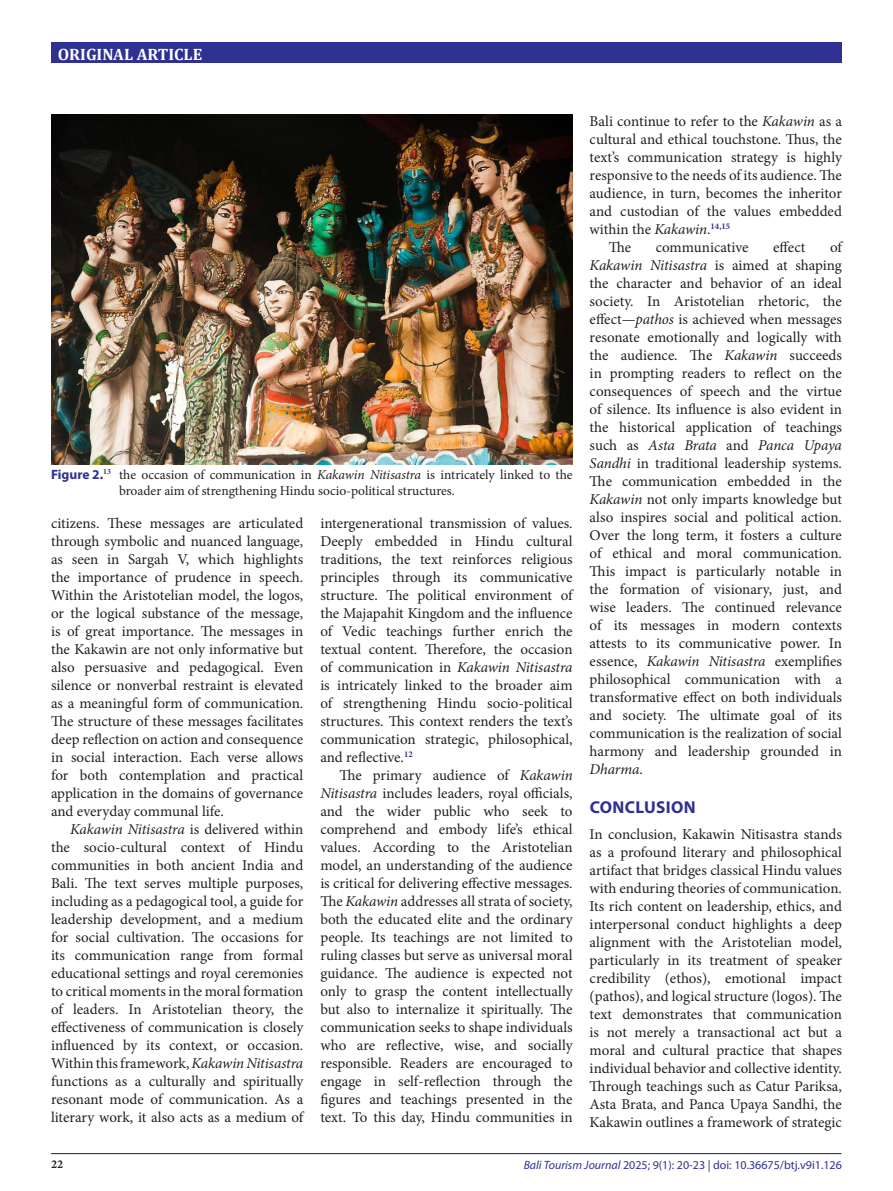
<style>
.page{position:relative;width:893px;height:1191px;background:#fff}
.page>*{position:absolute;margin:0;border:0;box-sizing:border-box;transform-origin:0 0}
.judul{font:700 17.25px "Myriad Pro";letter-spacing:.02em;color:#2e3092}
.t1{font:700 16.5px "Cambria";color:#fff}
.t2{font:15px/18px "Minion Pro";color:#231f20;text-align:justify}
.Judul_Gambar{font:13.5px/16.2px "Minion Pro";color:#231f20}
.t3{font:12px "Myriad Pro";color:#2e3092}
.t4{font:700 12px "Minion Pro";color:#231f20}
.s1{font-family:"Myriad Pro";font-weight:700;color:#2e3092}
.s2{font-style:italic}
</style>
<div class="page">
<div style="left:51px;top:43px;width:790px;height:20px;background:#2e3092"></div>
<hr style="left:51px;top:1153px;width:790px;height:1px;background:#2e3092">
<img style="left:51px;top:115px;width:522px;height:349px">
<p class="t1" style="left:58px;top:43px;width:146px">ORIGINAL ARTICLE</p>
<p class="Judul_Gambar" style="left:119px;top:466px;width:455px;text-indent:-68px"><span class="s1">Figure 2.</span><sup>13</sup> the occasion of communication in <span class="s2">Kakawin Nitisastra</span> is intricately linked to the broader aim of strengthening Hindu socio-political structures.</p>
<p class="t2" style="left:51px;top:514px;width:254px">citizens. These messages are articulated through symbolic and nuanced language, as seen in Sargah V, which highlights the importance of prudence in speech.<br>Within the Aristotelian model, the logos, or the logical substance of the message, is of great importance. The messages in the Kakawin are not only informative but also persuasive and pedagogical. Even silence or nonverbal restraint is elevated as a meaningful form of communication.<br>The structure of these messages facilitates deep reflection on action and consequence in social interaction. Each verse allows for both contemplation and practical application in the domains of governance and everyday communal life.</p>
<p class="t2" style="left:51px;top:820px;width:254px;text-indent:19px"><span class="s2">Kakawin Nitisastra</span> is delivered within the socio-cultural context of Hindu communities in both ancient India and Bali. The text serves multiple purposes, including as a pedagogical tool, a guide for leadership development, and a medium for social cultivation. The occasions for its communication range from formal educational settings and royal ceremonies to critical moments in the moral formation of leaders. In Aristotelian theory, the effectiveness of communication is closely influenced by its context, or occasion.<br>Within this framework, <span class="s2">Kakawin Nitisastra </span>functions as a culturally and spiritually resonant mode of communication. As a literary work, it also acts as a medium of</p>
<p class="t2" style="left:320px;top:514px;width:254px">intergenerational transmission of values.<br>Deeply embedded in Hindu cultural traditions, the text reinforces religious principles through its communicative structure. The political environment of the Majapahit Kingdom and the influence of Vedic teachings further enrich the textual content. Therefore, the occasion of communication in <span class="s2">Kakawin Nitisastra </span>is intricately linked to the broader aim of strengthening Hindu socio-political structures. This context renders the text’s communication strategic, philosophical, and reflective.<sup>12</sup></p>
<p class="t2" style="left:320px;top:766px;width:254px;text-indent:19px">The primary audience of <span class="s2">Kakawin Nitisastra</span> includes leaders, royal officials, and the wider public who seek to comprehend and embody life’s ethical values. According to the Aristotelian model, an understanding of the audience is critical for delivering effective messages.<br>The <span class="s2">Kakawin</span> addresses all strata of society, both the educated elite and the ordinary people. Its teachings are not limited to ruling classes but serve as universal moral guidance. The audience is expected not only to grasp the content intellectually but also to internalize it spiritually. The communication seeks to shape individuals who are reflective, wise, and socially responsible. Readers are encouraged to engage in self-reflection through the figures and teachings presented in the text. To this day, Hindu communities in</p>
<p class="t2" style="left:590px;top:112px;width:254px">Bali continue to refer to the <span class="s2">Kakawin</span> as a cultural and ethical touchstone. Thus, the text’s communication strategy is highly responsive to the needs of its audience. The audience, in turn, becomes the inheritor and custodian of the values embedded within the <span class="s2">Kakawin</span>.<sup>14,15</sup></p>
<p class="t2" style="left:609px;top:238px;width:24px">The</p>
<p class="t2" style="left:656px;top:238px;width:94px">communicative</p>
<p class="t2" style="left:773px;top:238px;width:34px">effect</p>
<p class="t2" style="left:590px;top:238px;width:254px;text-indent:240px">of <span class="s2">Kakawin Nitisastra</span> is aimed at shaping the character and behavior of an ideal society. In Aristotelian rhetoric, the effect—<span class="s2">pathos</span> is achieved when messages resonate emotionally and logically with the audience. The <span class="s2">Kakawin</span> succeeds in prompting readers to reflect on the consequences of speech and the virtue of silence. Its influence is also evident in the historical application of teachings such as <span class="s2">Asta Brata</span> and <span class="s2">Panca Upaya Sandhi</span> in traditional leadership systems.<br>The communication embedded in the <span class="s2">Kakawin</span> not only imparts knowledge but also inspires social and political action.<br>Over the long term, it fosters a culture of ethical and moral communication.<br>This impact is particularly notable in the formation of visionary, just, and wise leaders. The continued relevance of its messages in modern contexts attests to its communicative power. In essence, <span class="s2">Kakawin Nitisastra</span> exemplifies philosophical communication with a transformative effect on both individuals and society. The ultimate goal of its communication is the realization of social harmony and leadership grounded in <span class="s2">Dharma</span>.</p>
<p class="judul" style="left:590px;top:795px;width:107px">CONCLUSION</p>
<p class="t2" style="left:590px;top:825px;width:254px">In conclusion, Kakawin Nitisastra stands as a profound literary and philosophical artifact that bridges classical Hindu values with enduring theories of communication.<br>Its rich content on leadership, ethics, and interpersonal conduct highlights a deep alignment with the Aristotelian model, particularly in its treatment of speaker credibility (ethos), emotional impact (pathos), and logical structure (logos). The text demonstrates that communication is not merely a transactional act but a moral and cultural practice that shapes individual behavior and collective identity.<br>Through teachings such as Catur Pariksa, Asta Brata, and Panca Upaya Sandhi, the Kakawin outlines a framework of strategic</p>
<p class="t4" style="left:51px;top:1156px;width:13px">22</p>
<p class="t3" style="left:524px;top:1157px;width:320px"><span class="s2">Bali Tourism Journal</span> 2025; 9(1): 20-23 | doi: 10.36675/btj.v9i1.126</p>
</div>
